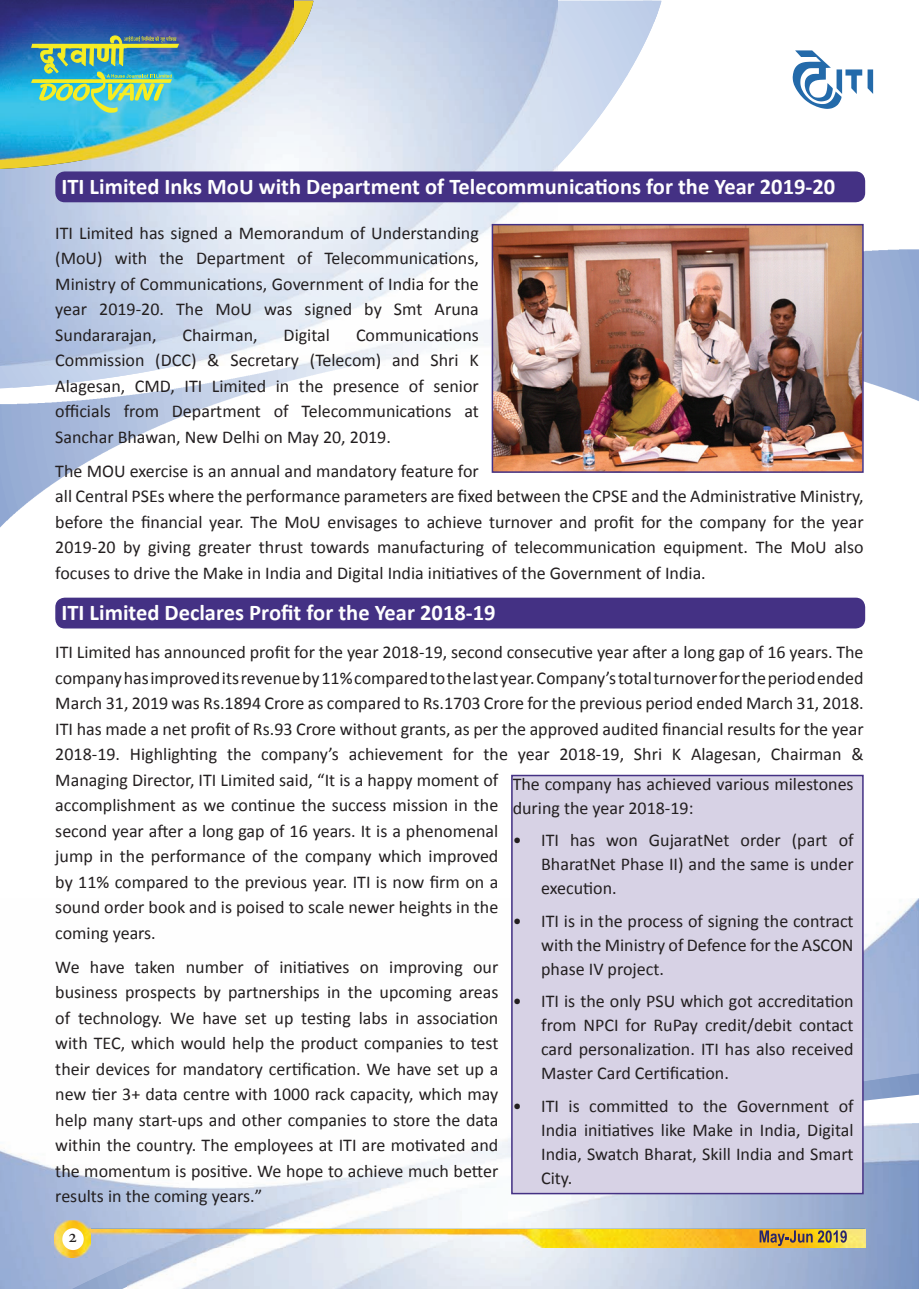
<style>
.page{position:relative;width:919px;height:1289px;background:#fff}
.page>*{position:absolute;margin:0;border:0;box-sizing:border-box;transform-origin:0 0}
.t1{font:700 22.5px "Calibri";color:#fff}
.t2{font:18px/25.5px "Calibri";color:#231f20}
.t3{font:18px "Adobe Hebrew";color:#231f20}
</style>
<div class="page">
<img style="left:0;top:898px;width:918px;height:390px">
<img style="left:0;top:249px;width:918px;height:278px">
<svg style="left:221px;top:71px;width:349px;height:414px"></svg>
<img style="left:0;top:1px;width:557px;height:364px">
<svg style="left:55px;top:1073px;width:863px;height:215px"></svg>
<svg style="left:792px;top:50px;width:81px;height:59px"></svg>
<svg style="left:0;top:1px;width:313px;height:168px"></svg>
<img style="left:0;top:1px;width:293px;height:159px">
<img style="left:31px;top:36px;width:148px;height:77px">
<div style="left:56px;top:172px;width:808px;height:29px;background:#443184;border-radius:9px"></div>
<div style="left:55px;top:171px;width:810px;height:31px;border:2px solid #443184;border-radius:9px"></div>
<img style="left:494px;top:227px;width:366px;height:243px">
<div style="left:491px;top:224px;width:372px;height:249px;border:2px solid #443184"></div>
<div style="left:56px;top:598px;width:808px;height:29px;background:#443184;border-radius:9px"></div>
<div style="left:55px;top:597px;width:810px;height:31px;border:2px solid #443184;border-radius:9px"></div>
<div style="left:512px;top:775px;width:350px;height:418px;background:#d7d2e5"></div>
<div style="left:511px;top:774px;width:352px;height:420px;border:2px solid #443184"></div>
<p class="t1" style="left:61px;top:172px;width:775px">ITI Limited Inks MoU with Department of Telecommunications for the Year 2019-20</p>
<p class="t2" style="left:55px;top:219px;width:425px;text-align:right">ITI Limited has signed a Memorandum of Understanding<br>Telecommunications,</p>
<p class="t2" style="left:55px;top:244px;width:49px">(MoU)</p>
<p class="t2" style="left:55px;top:270px;width:425px">Ministry of Communications, Government of India for the</p>
<p class="t2" style="left:434px;top:295px;width:46px">Aruna</p>
<p class="t2" style="left:297px;top:244px;width:16px">of</p>
<p class="t2" style="left:115px;top:244px;width:34px">with</p>
<p class="t2" style="left:159px;top:244px;width:26px">the</p>
<p class="t2" style="left:196px;top:244px;width:91px">Department</p>
<p class="t2" style="left:176px;top:295px;width:29px">The</p>
<p class="t2" style="left:364px;top:295px;width:19px">by</p>
<p class="t2" style="left:304px;top:295px;width:49px">signed</p>
<p class="t2" style="left:99px;top:295px;width:66px">2019-20.</p>
<p class="t2" style="left:394px;top:295px;width:30px">Smt</p>
<p class="t2" style="left:215px;top:295px;width:38px">MoU</p>
<p class="t2" style="left:55px;top:295px;width:33px">year</p>
<p class="t2" style="left:264px;top:295px;width:30px">was</p>
<p class="t2" style="left:55px;top:321px;width:103px">Sundararajan,</p>
<p class="t2" style="left:182px;top:321px;width:77px">Chairman,</p>
<p class="t2" style="left:283px;top:321px;width:48px">Digital</p>
<p class="t2" style="left:356px;top:321px;width:124px">Communications</p>
<p class="t2" style="left:55px;top:346px;width:91px">Commission</p>
<p class="t2" style="left:155px;top:346px;width:66px">(DCC) &amp;</p>
<p class="t2" style="left:230px;top:346px;width:70px">Secretary</p>
<p class="t2" style="left:310px;top:346px;width:73px">(Telecom)</p>
<p class="t2" style="left:392px;top:346px;width:29px">and</p>
<p class="t2" style="left:430px;top:346px;width:30px">Shri</p>
<p class="t2" style="left:469px;top:346px;width:11px">K</p>
<p class="t2" style="left:55px;top:372px;width:72px">Alagesan,</p>
<p class="t2" style="left:135px;top:372px;width:42px">CMD,</p>
<p class="t2" style="left:184px;top:372px;width:19px">ITI</p>
<p class="t2" style="left:212px;top:372px;width:56px">Limited</p>
<p class="t2" style="left:276px;top:372px;width:15px">in</p>
<p class="t2" style="left:299px;top:372px;width:26px">the</p>
<p class="t2" style="left:333px;top:372px;width:68px">presence</p>
<p class="t2" style="left:409px;top:372px;width:16px">of</p>
<p class="t2" style="left:433px;top:372px;width:47px">senior</p>
<p class="t2" style="left:55px;top:397px;width:337px">officials<br>Sanchar Bhawan, New Delhi on May 20, 2019.</p>
<p class="t2" style="left:55px;top:457px;width:809px">The MOU exercise is an annual and mandatory feature for<br>all Central PSEs where the performance parameters are fixed between the CPSE and the Administrative Ministry, before the financial year. The MoU envisages to achieve turnover and profit for the company for the year 2019-20 by giving greater thrust towards manufacturing of telecommunication equipment. The MoU also focuses to drive the Make in India and Digital India initiatives of the Government of India.</p>
<p class="t1" style="left:61px;top:598px;width:435px">ITI Limited Declares Profit for the Year 2018-19</p>
<p class="t2" style="left:55px;top:638px;width:809px;text-align:right">ITI Limited has announced profit for the year 2018-19, second consecutive year after a long gap of 16 years. The companyhasimproveditsrevenueby11%comparedtothelastyear.Company s’ totalturnoverfortheperiodended March 31, 2019 was Rs.1894 Crore as compared to Rs.1703 Crore for the previous period ended March 31, 2018.<br>ITI has made a net profit of Rs.93 Crore without grants, as per the approved audited financial results for the year &amp;</p>
<p class="t2" style="left:124px;top:397px;width:37px">from</p>
<p class="t2" style="left:274px;top:397px;width:16px">of</p>
<p class="t2" style="left:301px;top:397px;width:151px">Telecommunications</p>
<p class="t2" style="left:172px;top:397px;width:91px">Department</p>
<p class="t2" style="left:464px;top:397px;width:16px">at</p>
<p class="t2" style="left:261px;top:740px;width:79px">company s’</p>
<p class="t2" style="left:453px;top:740px;width:22px">for</p>
<p class="t2" style="left:130px;top:740px;width:89px">Highlighting</p>
<p class="t2" style="left:227px;top:740px;width:26px">the</p>
<p class="t2" style="left:349px;top:740px;width:96px">achievement</p>
<p class="t2" style="left:483px;top:740px;width:26px">the</p>
<p class="t2" style="left:634px;top:740px;width:30px">Shri</p>
<p class="t2" style="left:691px;top:740px;width:72px">Alagesan,</p>
<p class="t2" style="left:771px;top:740px;width:72px">Chairman</p>
<p class="t2" style="left:55px;top:740px;width:444px">2018-19.<br>Managing Director, ITI Limited said “, isIt a happy moment of accomplishment as we continue the success mission in the second year after a long gap of 16 years isIt. a phenomenal jump in the performance of the company which improved by 11% compared to the previous year. ITI is now firm on a sound order book and is poised to scale newer heights in the coming years.</p>
<p class="t2" style="left:473px;top:953px;width:27px">our</p>
<p class="t2" style="left:559px;top:740px;width:66px">2018-19,</p>
<p class="t2" style="left:672px;top:740px;width:11px">K</p>
<p class="t2" style="left:517px;top:740px;width:33px">year</p>
<p class="t2" style="left:512px;top:771px;width:342px;line-height:24px">The company has achieved various milestones during the year 2018-19:</p>
<p class="t2" style="left:838px;top:826px;width:16px">of</p>
<p class="t2" style="left:791px;top:826px;width:37px">(part</p>
<p class="t2" style="left:570px;top:826px;width:27px">has</p>
<p class="t2" style="left:740px;top:826px;width:42px">order</p>
<p class="t2" style="left:648px;top:826px;width:82px">GujaratNet</p>
<p class="t2" style="left:541px;top:826px;width:19px">ITI</p>
<p class="t2" style="left:606px;top:826px;width:33px">won</p>
<p class="t2" style="left:512px;top:826px;width:10px">•</p>
<p class="t2" style="left:541px;top:851px;width:314px;line-height:24px">BharatNet Phase II) and the same is under execution.</p>
<p class="t2" style="left:541px;top:907px;width:314px">ITI is in the process of signing the contract</p>
<p class="t2" style="left:512px;top:907px;width:10px">•</p>
<p class="t2" style="left:541px;top:932px;width:314px;line-height:24px">with the Ministry of Defence for the ASCON phase IV project.</p>
<p class="t2" style="left:541px;top:987px;width:314px">ITI is the only PSU which got accreditation</p>
<p class="t2" style="left:254px;top:953px;width:16px">of</p>
<p class="t2" style="left:90px;top:953px;width:36px">have</p>
<p class="t2" style="left:135px;top:953px;width:42px">taken</p>
<p class="t2" style="left:186px;top:953px;width:59px">number</p>
<p class="t2" style="left:279px;top:953px;width:72px">initiatives</p>
<p class="t2" style="left:389px;top:953px;width:75px">improving</p>
<p class="t2" style="left:55px;top:953px;width:444px">We<br>business prospects by partnerships in the upcoming areas of technology. We have set up testing labs in association with TEC, which would help the product companies to test their devices for mandatory certification. We have set up a new tier 3+ data centre with 1000 rack capacity, which may help many start-ups and other companies to store the data within the country. The employees at ITI are motivated and the momentum is positive. We hope to achieve much better results in the coming years “.</p>
<p class="t2" style="left:360px;top:953px;width:20px">on</p>
<p class="t2" style="left:512px;top:987px;width:10px">•</p>
<p class="t2" style="left:541px;top:1012px;width:314px;line-height:24px;text-align:justify">from NPCI for RuPay credit/debit contact card personalization. ITI has also received Master Card Certification.</p>
<p class="t2" style="left:838px;top:1092px;width:16px">of</p>
<p class="t2" style="left:703px;top:1092px;width:26px">the</p>
<p class="t2" style="left:589px;top:1092px;width:81px">committed</p>
<p class="t2" style="left:568px;top:1092px;width:13px">is</p>
<p class="t2" style="left:737px;top:1092px;width:94px">Government</p>
<p class="t2" style="left:541px;top:1092px;width:19px">ITI</p>
<p class="t2" style="left:678px;top:1092px;width:17px">to</p>
<p class="t2" style="left:512px;top:1092px;width:10px">•</p>
<p class="t2" style="left:541px;top:1117px;width:314px;line-height:24px;text-align:justify">India initiatives like Make in India, Digital India, Swatch Bharat, Skill India and Smart City.</p>
<p class="t3" style="left:68px;top:1225px;width:11px">2</p>
</div>
